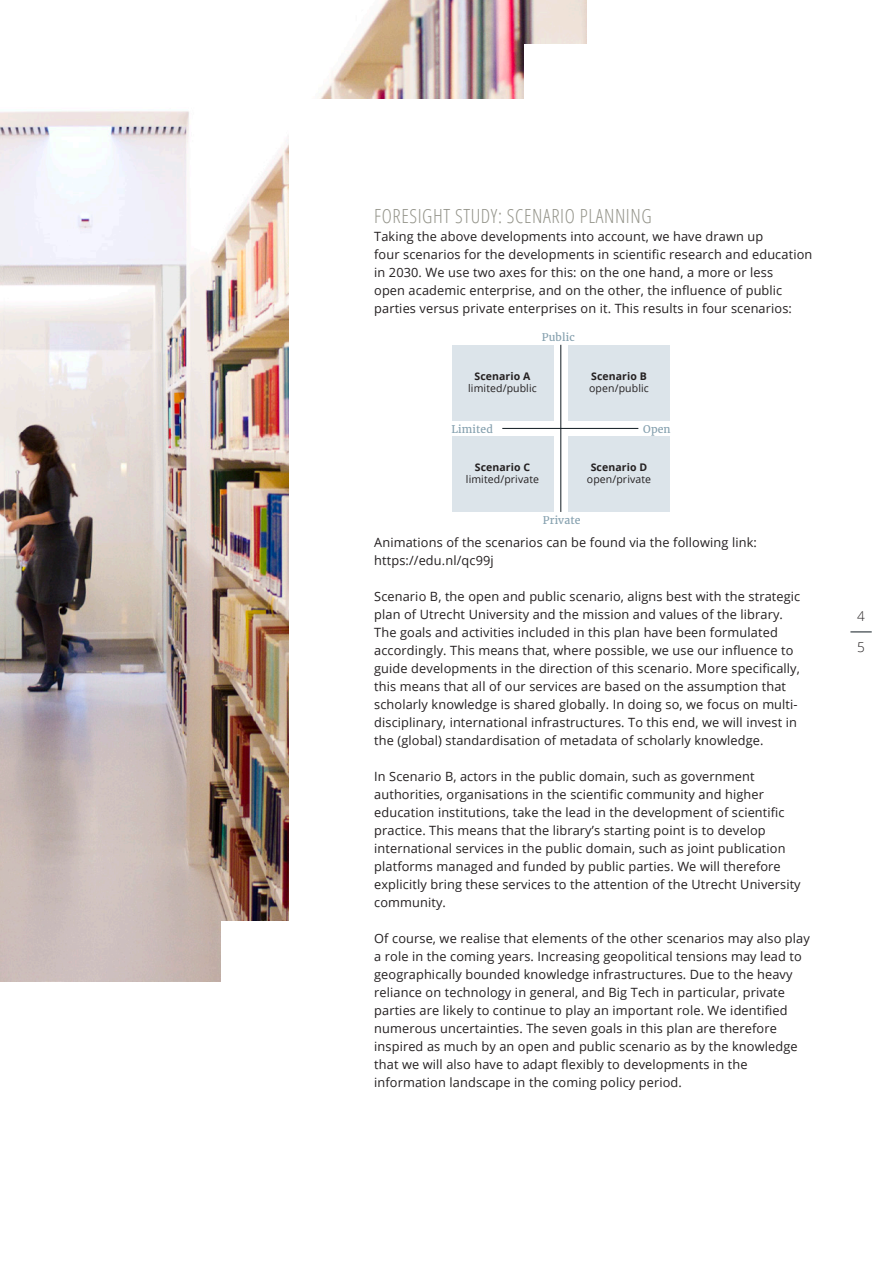
<style>
.page{position:relative;width:893px;height:1263px;background:#fff}
.page>*{position:absolute;margin:0;border:0;box-sizing:border-box;transform-origin:0 0}
.t1{font:300 19.5px "Open Sans Condensed";letter-spacing:.03em;color:#94948a}
.t2{font:300 13.5px "Open Sans";color:#231f20}
.t3{font:12.75px/18px "Open Sans";letter-spacing:.01em;color:#231f20}
.t4{font:10.5px "Open Sans";letter-spacing:.01em;color:#231f20}
.t5{font:700 10.5px "Open Sans";letter-spacing:.01em;color:#231f20}
.t6{font:10.5px "Merriweather";letter-spacing:.01em;color:#86a1af}
</style>
<div class="page">
<img style="left:0;top:0;width:587px;height:981px">
<div style="left:289px;top:99px;width:301px;height:936px;background:#fff"></div>
<div style="left:524px;top:44px;width:301px;height:936px;background:#fff"></div>
<svg style="left:850px;top:632px;width:22px;height:1px"></svg>
<div style="left:452px;top:346px;width:101px;height:75px;background:#dce4ea"></div>
<div style="left:452px;top:437px;width:101px;height:75px;background:#dce4ea"></div>
<div style="left:568px;top:346px;width:102px;height:75px;background:#dce4ea"></div>
<div style="left:568px;top:437px;width:102px;height:75px;background:#dce4ea"></div>
<hr style="left:502px;top:428px;width:136px;height:1px;background:#101a21">
<hr style="left:561px;top:345px;width:1px;height:167px;background:#101a21">
<div style="left:221px;top:921px;width:118px;height:342px;background:#fff"></div>
<p class="t1" style="left:374px;top:202px;width:279px">FORESIGHT STUDY: SCENARIO PLANNING</p>
<p class="t3" style="left:374px;top:227px;width:391px">Taking the above developments into account, we have drawn up</p>
<p class="t3" style="left:374px;top:245px;width:440px">four scenarios for the developments in scientific research and education in 2030. We use two axes for this: on the one hand, a more or less</p>
<p class="t3" style="left:374px;top:281px;width:419px">open academic enterprise, and on the other, the influence of public parties versus private enterprises on it. This results in four scenarios:</p>
<p class="t6" style="left:542px;top:330px;width:34px">Public</p>
<p class="t5" style="left:474px;top:368px;width:58px">Scenario A</p>
<p class="t4" style="left:468px;top:381px;width:70px">limited/public</p>
<p class="t5" style="left:591px;top:368px;width:57px">Scenario B</p>
<p class="t4" style="left:589px;top:381px;width:61px">open/public</p>
<p class="t6" style="left:451px;top:422px;width:43px">Limited</p>
<p class="t6" style="left:643px;top:422px;width:29px">Open</p>
<p class="t5" style="left:475px;top:460px;width:57px">Scenario C</p>
<p class="t4" style="left:466px;top:472px;width:75px">limited/private</p>
<p class="t5" style="left:591px;top:460px;width:58px">Scenario D</p>
<p class="t4" style="left:587px;top:472px;width:66px">open/private</p>
<p class="t6" style="left:543px;top:513px;width:39px">Private</p>
<p class="t3" style="left:374px;top:533px;width:384px">Animations of the scenarios can be found via the following link:</p>
<p class="t3" style="left:374px;top:551px;width:121px">https://edu.nl/qc99j</p>
<p class="t3" style="left:374px;top:587px;width:428px">Scenario B, the open and public scenario, aligns best with the strategic plan of Utrecht University and the mission and values of the library.<br>The goals and activities included in this plan have been formulated accordingly. This means that, where possible, we use our influence to guide developments in the direction of this scenario. More specifically, this means that all of our services are based on the assumption that scholarly knowledge is shared globally. In doing so, we focus on multi&shy;disciplinary, international infrastructures. To this end, we will invest in the (global) standardisation of metadata of scholarly knowledge.</p>
<p class="t3" style="left:374px;top:767px;width:382px">In Scenario B, actors in the public domain, such as government</p>
<p class="t3" style="left:374px;top:785px;width:391px">authorities, organisations in the scientific community and higher</p>
<p class="t3" style="left:374px;top:803px;width:428px">education institutions, take the lead in the development of scientific practice. This means that the library’s starting point is to develop international services in the public domain, such as joint publication platforms managed and funded by public parties. We will therefore explicitly bring these services to the attention of the Utrecht University community.</p>
<p class="t3" style="left:374px;top:929px;width:437px">Of course, we realise that elements of the other scenarios may also play a role in the coming years. Increasing geopolitical tensions may lead to geographically bounded knowledge infrastructures. Due to the heavy reliance on technology in general, and Big Tech in particular, private parties are likely to continue to play an important role. We identified numerous uncertainties. The seven goals in this plan are therefore inspired as much by an open and public scenario as by the knowledge that we will also have to adapt flexibly to developments in the</p>
<p class="t3" style="left:374px;top:1073px;width:309px">information landscape in the coming policy period.</p>
<p class="t2" style="left:857px;top:607px;width:9px">4</p>
<p class="t2" style="left:857px;top:638px;width:9px">5</p>
</div>
